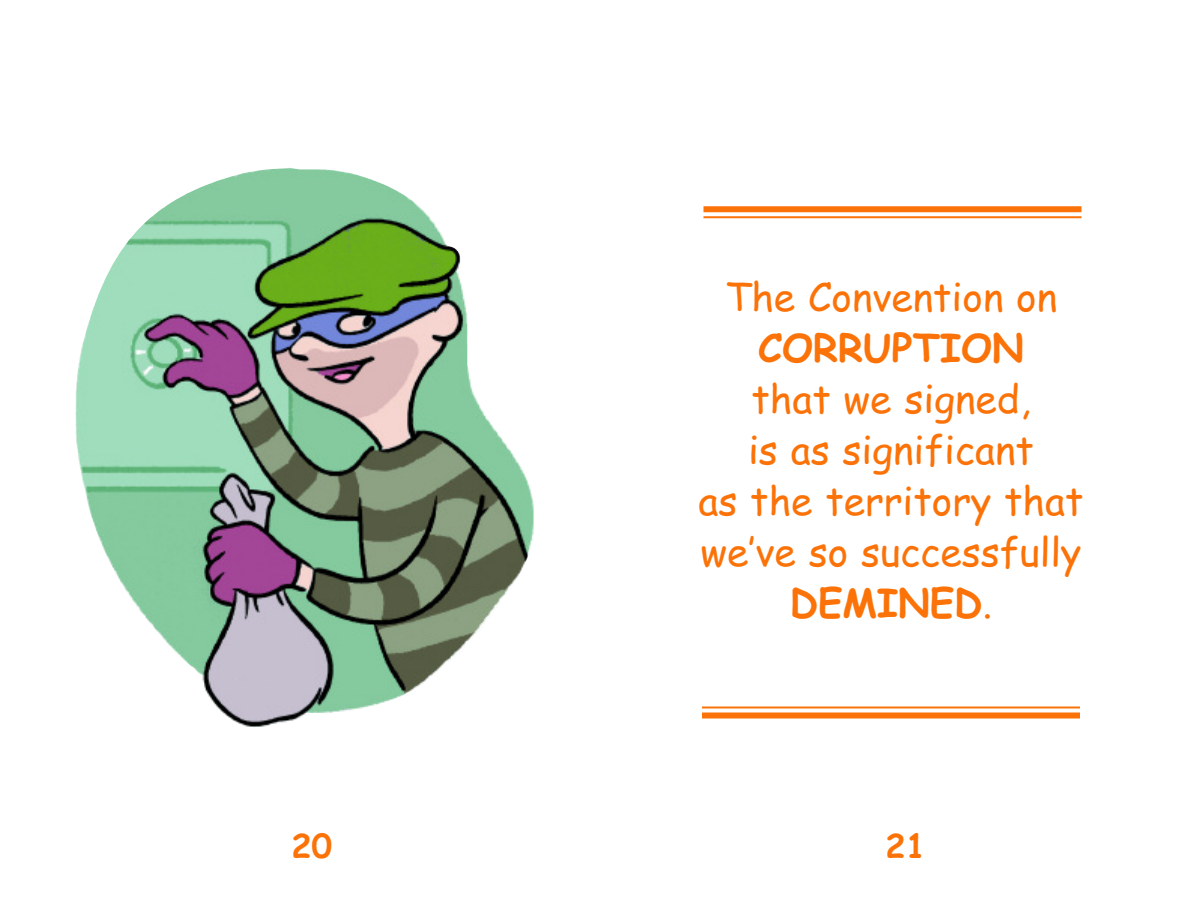
<style>
.page{position:relative;width:1188px;height:918px;background:#fff}
.page>*{position:absolute;margin:0;border:0;box-sizing:border-box;transform-origin:0 0}
.t1{font:39px/51px "Comic Sans MS";color:#fb7308;text-align:center}
.t2{font:700 39px "Comic Sans MS";color:#fb7308}
.t3{font:700 33px "Comic Sans MS";color:#fb7308}
.s1{font-weight:700}
</style>
<div class="page">
<img style="left:76px;top:168px;width:458px;height:559px">
<div style="left:704px;top:206px;width:378px;height:6px;background:#fb7308"></div>
<hr style="left:704px;top:216px;width:378px;height:2px;background:#fb7308">
<hr style="left:702px;top:707px;width:378px;height:2px;background:#fb7308">
<div style="left:702px;top:712px;width:378px;height:6px;background:#fb7308"></div>
<p class="t1" style="left:725px;top:272px;width:334px">The Convention on</p>
<p class="t2" style="left:758px;top:326px;width:267px">CORRUPTION</p>
<p class="t1" style="left:699px;top:374px;width:387px">that we signed,<br>is as significant<br>as the territory that we’ve so successfully<br><span class="s1">DEMINED</span>.</p>
<p class="t3" style="left:292px;top:827px;width:42px">20</p>
<p class="t3" style="left:886px;top:827px;width:42px">21</p>
</div>
